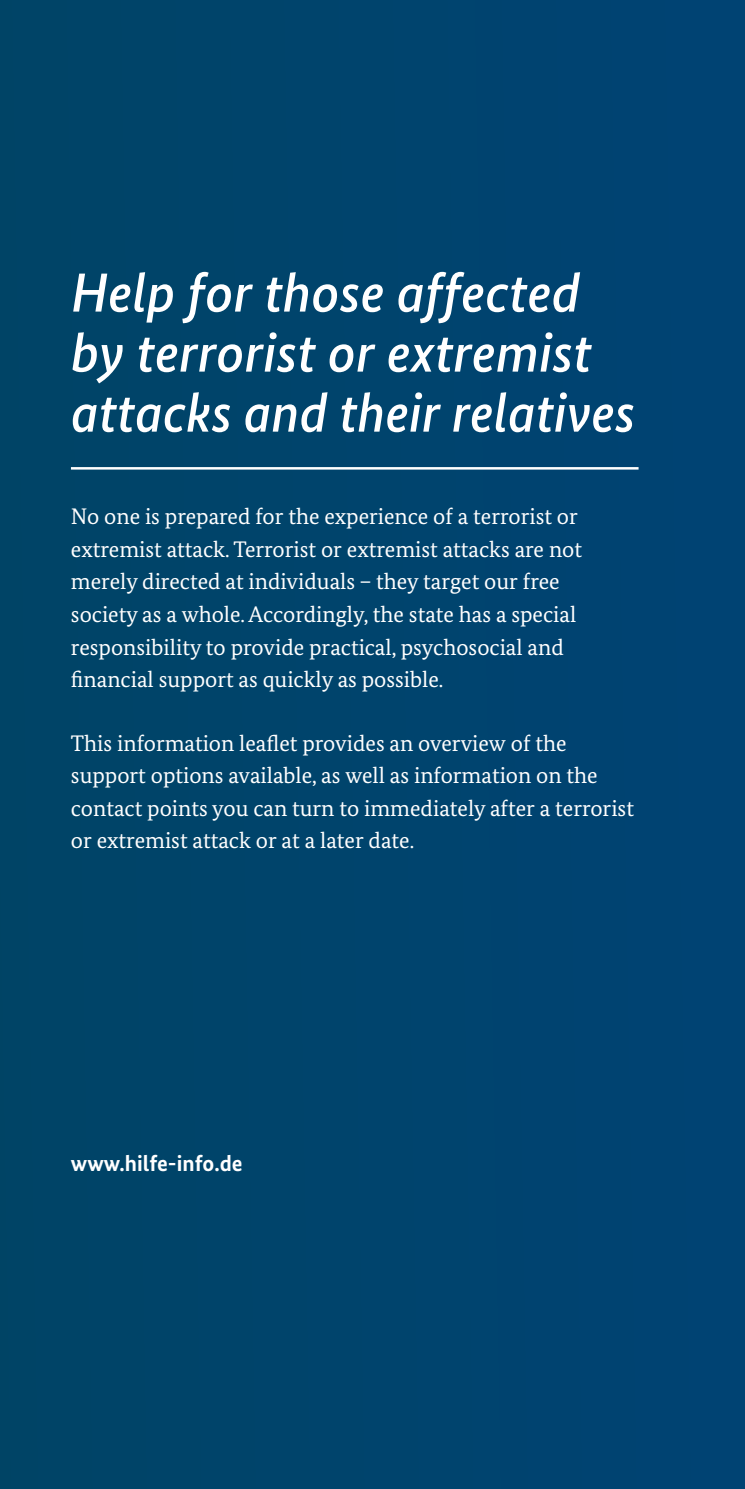
<style>
.page{position:relative;width:745px;height:1489px;background:#fff}
.page>*{position:absolute;margin:0;border:0;box-sizing:border-box;transform-origin:0 0}
.Innenseiten_Headline_Kapteleinstieg_Lini{font:italic 500 55px/60px "Bundes Sans";color:#fff}
.Innenseiten_Copy{font:22.5px/32.5px "Bundes Serif";color:#fff}
.Innenseiten_Copy-2{font:700 22.5px "Bundes Sans";color:#fff}
</style>
<div class="page">
<div style="left:0;top:0;width:744px;height:1488px;background:#00446d"></div>
<hr style="left:71px;top:467px;width:567px;height:2px;background:#fff">
<h1 class="Innenseiten_Headline_Kapteleinstieg_Lini" style="left:71px;top:262px;width:565px">Help for those affected by terrorist or extremist attacks and their relatives</h1>
<p class="Innenseiten_Copy" style="left:71px;top:500px;width:512px">No one is prepared for the experience of a terrorist or extremist attack. Terrorist or extremist attacks are not merely directed at individuals – they target our free society as a whole. Accordingly, the state has a special responsibility to provide practical, psychosocial and financial support as quickly as possible.</p>
<p class="Innenseiten_Copy" style="left:71px;top:726px;width:564px">This information leaflet provides an overview of the support options available, as well as information on the contact points you can turn to immediately after a terrorist or extremist attack or at a later date.</p>
<p class="Innenseiten_Copy-2" style="left:71px;top:1149px;width:173px">www.hilfe-info.de</p>
</div>
